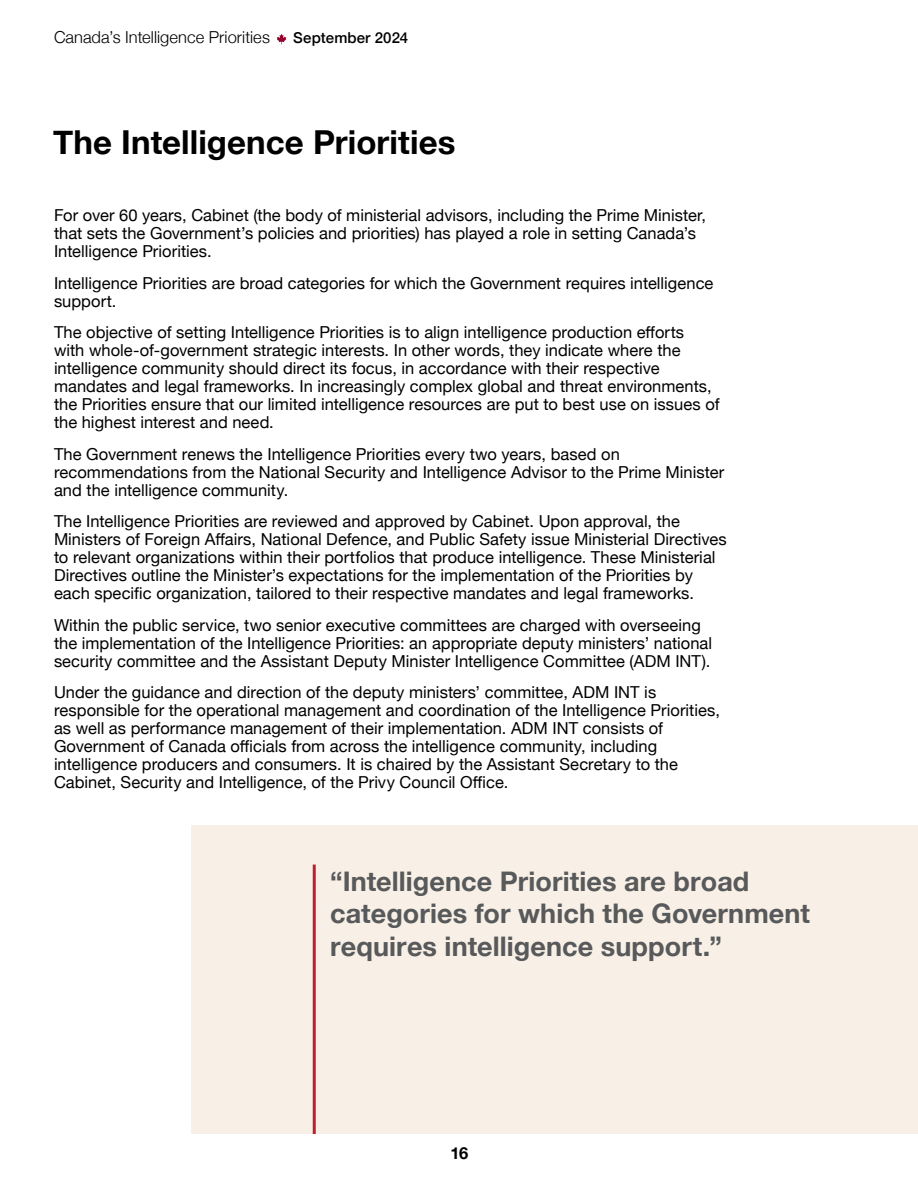
<style>
.page{position:relative;width:918px;height:1188px;background:#fff}
.page>*{position:absolute;margin:0;border:0;box-sizing:border-box;transform-origin:0 0}
.t1{font:700 33px "Helvetica Neue";color:#000}
.FancyQuote{font:700 27px/32.4px "Helvetica Neue";letter-spacing:.005em;color:#58595b}
.Body_Text{font:16.5px/18px "Helvetica Neue";color:#000}
.t2{font:300 16.5px "Helvetica Neue";letter-spacing:.005em;color:#000}
.t3{font:700 16.5px "Helvetica Neue";color:#000}
.t4{font:500 15px "Helvetica Neue";letter-spacing:.01em;color:#000}
</style>
<div class="page">
<svg style="left:277px;top:34px;width:9px;height:10px"></svg>
<div style="left:191px;top:825px;width:727px;height:309px;background:#f8f0e6"></div>
<hr style="left:313px;top:865px;width:3px;height:269px;background:#bd2031">
<p class="t2" style="left:54px;top:24px;width:217px">Canada’s Intelligence Priorities</p>
<p class="t4" style="left:293px;top:26px;width:116px">September 2024</p>
<h1 class="t1" style="left:53px;top:116px;width:404px">The Intelligence Priorities</h1>
<p class="Body_Text" style="left:54px;top:207px;width:654px">For over 60 years, Cabinet (the body of ministerial advisors, including the Prime Minister, that sets the Government’s policies and priorities) has played a role in setting Canada’s<br>Intelligence Priorities.</p>
<p class="Body_Text" style="left:54px;top:275px;width:661px">Intelligence Priorities are broad categories for which the Government requires intelligence support.</p>
<p class="Body_Text" style="left:54px;top:324px;width:667px">The objective of setting Intelligence Priorities is to align intelligence production efforts<br>with whole-of-government strategic interests. In other words, they indicate where the intelligence community should direct its focus, in accordance with their respective mandates and legal frameworks. In increasingly complex global and threat environments, the Priorities ensure that our limited intelligence resources are put to best use on issues of the highest interest and need.</p>
<p class="Body_Text" style="left:54px;top:446px;width:672px">The Government renews the Intelligence Priorities every two years, based on recommendations from the National Security and Intelligence Advisor to the Prime Minister and the intelligence community.</p>
<p class="Body_Text" style="left:54px;top:513px;width:674px">The Intelligence Priorities are reviewed and approved by Cabinet. Upon approval, the Ministers of Foreign Affairs, National Defence, and Public Safety issue Ministerial Directives to relevant organizations within their portfolios that produce intelligence. These Ministerial Directives outline the Minister’s expectations for the implementation of the Priorities by each specific organization, tailored to their respective mandates and legal frameworks.</p>
<p class="Body_Text" style="left:54px;top:617px;width:660px">Within the public service, two senior executive committees are charged with overseeing the implementation of the Intelligence Priorities: an appropriate deputy ministers’ national security committee and the Assistant Deputy Minister Intelligence Committee (ADM INT).</p>
<p class="Body_Text" style="left:54px;top:684px;width:668px">Under the guidance and direction of the deputy ministers’ committee, ADM INT is responsible for the operational management and coordination of the Intelligence Priorities, as well as performance management of their implementation. ADM INT consists of Government of Canada officials from across the intelligence community, including intelligence producers and consumers. It is chaired by the Assistant Secretary to the Cabinet, Security and Intelligence, of the Privy Council Office.</p>
<p class="FancyQuote" style="left:330px;top:866px;width:482px">“Intelligence Priorities are broad categories for which the Government requires intelligence support.”</p>
<p class="t3" style="left:451px;top:1140px;width:19px">16</p>
</div>
